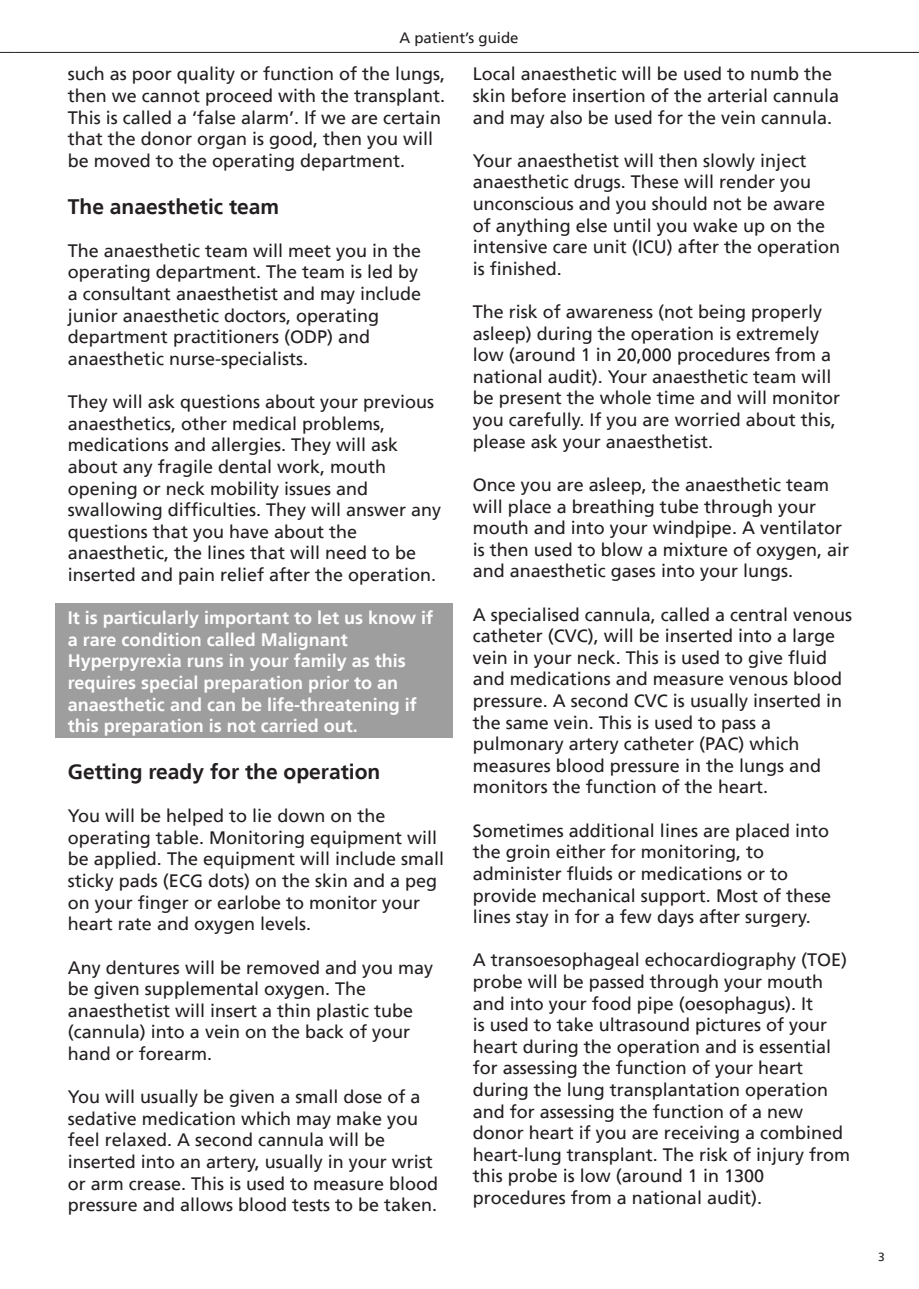
<style>
.page{position:relative;width:919px;height:1289px;background:#fff}
.page>*{position:absolute;margin:0;border:0;box-sizing:border-box;transform-origin:0 0}
.t1{font:700 21px "Frutiger";color:#231f20}
.t2{font:18px/21.6px "Frutiger";color:#231f20}
.t3{font:700 18px/21.6px "Frutiger";color:#fff}
.t4{font:15px "Frutiger";color:#231f20}
.t5{font:12px "Frutiger";color:#231f20}
</style>
<div class="page">
<svg style="left:0;top:52px;width:15px;height:1px"></svg>
<hr style="left:15px;top:52px;width:903px;height:1px;background:#231f20">
<div style="left:55px;top:603px;width:398px;height:134px;background:#9e9e9e"></div>
<p class="t4" style="left:399px;top:29px;width:121px">A patient’s guide</p>
<p class="t2" style="left:68px;top:63px;width:379px">such as poor quality or function of the lungs, then we cannot proceed with the transplant.<br>This is called a ‘false alarm’. If we are certain that the donor organ is good, then you will be moved to the operating department.</p>
<p class="t1" style="left:68px;top:194px;width:213px">The anaesthetic team</p>
<p class="t2" style="left:68px;top:240px;width:355px">The anaesthetic team will meet you in the operating department. The team is led by a consultant anaesthetist and may include junior anaesthetic doctors, operating department practitioners (ODP) and anaesthetic nurse-specialists.</p>
<p class="t2" style="left:68px;top:391px;width:368px">They will ask questions about your previous anaesthetics, other medical problems, medications and allergies. They will ask about any fragile dental work, mouth opening or neck mobility issues and</p>
<p class="t2" style="left:68px;top:499px;width:375px">swallowing difficulties. They will answer any questions that you have about the</p>
<p class="t2" style="left:68px;top:542px;width:370px">anaesthetic, the lines that will need to be inserted and pain relief after the operation.</p>
<p class="t3" style="left:68px;top:607px;width:367px">It is particularly important to let us know if a rare condition called Malignant<br>Hyperpyrexia runs in your family as this</p>
<p class="t3" style="left:68px;top:672px;width:350px">requires special preparation prior to an anaesthetic and can be life-threatening if this preparation is not carried out.</p>
<p class="t1" style="left:68px;top:759px;width:314px">Getting ready for the operation</p>
<p class="t2" style="left:68px;top:805px;width:319px">You will be helped to lie down on the</p>
<p class="t2" style="left:68px;top:826px;width:378px">operating table. Monitoring equipment will be applied. The equipment will include small sticky pads (ECG dots) on the skin and a peg on your finger or earlobe to monitor your heart rate and oxygen levels.</p>
<p class="t2" style="left:68px;top:956px;width:367px">Any dentures will be removed and you may be given supplemental oxygen. The anaesthetist will insert a thin plastic tube (cannula) into a vein on the back of your hand or forearm.</p>
<p class="t2" style="left:68px;top:1086px;width:354px">You will usually be given a small dose of a sedative medication which may make you feel relaxed. A second cannula will be</p>
<p class="t2" style="left:68px;top:1150px;width:372px">inserted into an artery, usually in your wrist or arm crease. This is used to measure blood pressure and allows blood tests to be taken.</p>
<p class="t2" style="left:473px;top:63px;width:368px">Local anaesthetic will be used to numb the skin before insertion of the arterial cannula and may also be used for the vein cannula.</p>
<p class="t2" style="left:473px;top:150px;width:369px">Your anaesthetist will then slowly inject anaesthetic drugs. These will render you unconscious and you should not be aware of anything else until you wake up on the intensive care unit (ICU) after the operation is finished.</p>
<p class="t2" style="left:473px;top:301px;width:369px">The risk of awareness (not being properly asleep) during the operation is extremely low (around 1 in 20,000 procedures from a national audit). Your anaesthetic team will be present the whole time and will monitor you carefully. If you are worried about this, please ask your anaesthetist.</p>
<p class="t2" style="left:473px;top:474px;width:378px">Once you are asleep, the anaesthetic team will place a breathing tube through your mouth and into your windpipe. A ventilator is then used to blow a mixture of oxygen, air and anaesthetic gases into your lungs.</p>
<p class="t2" style="left:473px;top:603px;width:381px">A specialised cannula, called a central venous catheter (CVC), will be inserted into a large vein in your neck. This is used to give fluid and medications and measure venous blood pressure. A second CVC is usually inserted in the same vein. This is used to pass a</p>
<p class="t2" style="left:473px;top:733px;width:350px">pulmonary artery catheter (PAC) which measures blood pressure in the lungs and monitors the function of the heart.</p>
<p class="t2" style="left:473px;top:819px;width:358px">Sometimes additional lines are placed into the groin either for monitoring, to</p>
<p class="t2" style="left:473px;top:862px;width:317px">administer fluids or medications or to</p>
<p class="t2" style="left:473px;top:884px;width:360px">provide mechanical support. Most of these lines stay in for a few days after surgery.</p>
<p class="t2" style="left:473px;top:949px;width:376px">A transoesophageal echocardiography (TOE) probe will be passed through your mouth and into your food pipe (oesophagus). It<br>is used to take ultrasound pictures of your heart during the operation and is essential for assessing the function of your heart</p>
<p class="t2" style="left:473px;top:1078px;width:379px">during the lung transplantation operation and for assessing the function of a new donor heart if you are receiving a combined heart-lung transplant. The risk of injury from this probe is low (around 1 in 1300</p>
<p class="t2" style="left:473px;top:1186px;width:291px">procedures from a national audit).</p>
<p class="t5" style="left:878px;top:1249px;width:8px">3</p>
</div>
